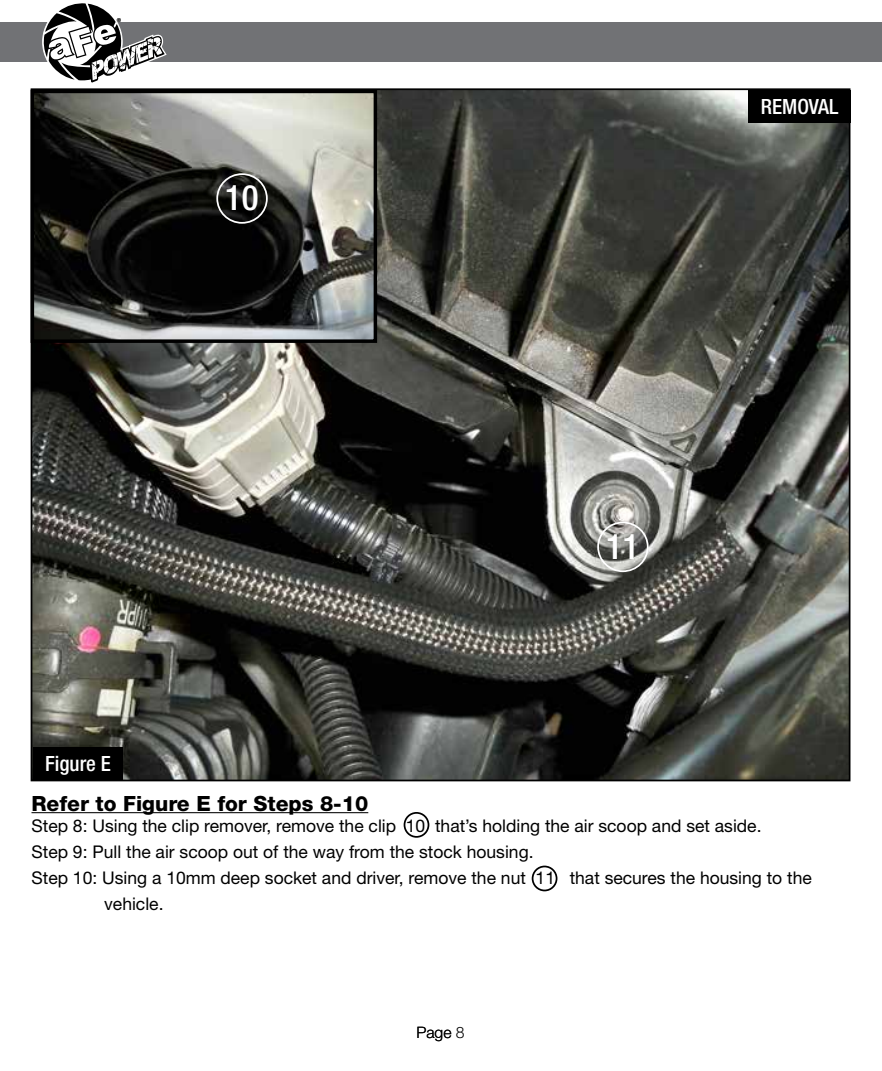
<style>
.page{position:relative;width:882px;height:1071px;background:#fff}
.page>*{position:absolute;margin:0;border:0;box-sizing:border-box;transform-origin:0 0}
.t1{font:500 condensed 35px "Helvetica Neue";color:#fff}
.t2{font:800 21px "Helvetica Neue";color:#000}
.t3{font:500 condensed 21px "Helvetica Neue";color:#fff}
.t4{font:17.5px "Helvetica Neue";color:#000}
.t5{font:300 15.75px "Helvetica Neue";color:#000}
.t6{font:8.75px "Myriad";color:#000}
</style>
<div class="page">
<img style="left:34px;top:91px;width:813px;height:687px">
<div style="left:0;top:23px;width:882px;height:39px;background:#717275"></div>
<svg style="left:43px;top:3px;width:124px;height:80px"></svg>
<hr style="left:32px;top:812px;width:336px;height:1px;background:#000">
<div style="left:33px;top:747px;width:90px;height:33px;background:#000"></div>
<div style="left:404px;top:812px;width:25px;height:26px;border:2px solid #000;border-radius:50%"></div>
<div style="left:532px;top:866px;width:25px;height:25px;border:2px solid #000;border-radius:50%"></div>
<img style="left:36px;top:95px;width:336px;height:243px">
<div style="left:31px;top:90px;width:346px;height:253px;border:4px solid #000"></div>
<div style="left:748px;top:90px;width:102px;height:33px;background:#000"></div>
<div style="left:216px;top:173px;width:52px;height:51px;border:2px solid #fff;border-radius:50%"></div>
<div style="left:597px;top:522px;width:52px;height:50px;border:2px solid #fff;border-radius:50%"></div>
<p class="t6" style="left:117px;top:17px;width:6px">®</p>
<h1 class="t1" style="left:225px;top:177px;width:35px">10</h1>
<p class="t3" style="left:45px;top:751px;width:67px">Figure E</p>
<p class="t3" style="left:761px;top:95px;width:79px">REMOVAL</p>
<h1 class="t1" style="left:606px;top:526px;width:35px">11</h1>
<p class="t2" style="left:32px;top:791px;width:338px">Refer to Figure E for Steps 8-10</p>
<p class="t4" style="left:32px;top:815px;width:732px">Step 8: Using the clip remover, remove the clip 10 that’s holding the air scoop and set aside.</p>
<p class="t4" style="left:32px;top:841px;width:504px">Step 9: Pull the air scoop out of the way from the stock housing.</p>
<p class="t4" style="left:32px;top:867px;width:782px">Step 10: Using a 10mm deep socket and driver, remove the nut 11 that secures the housing to the</p>
<p class="t4" style="left:104px;top:894px;width:61px">vehicle.</p>
<p class="t5" style="left:416px;top:1023px;width:50px">Page 8</p>
</div>
